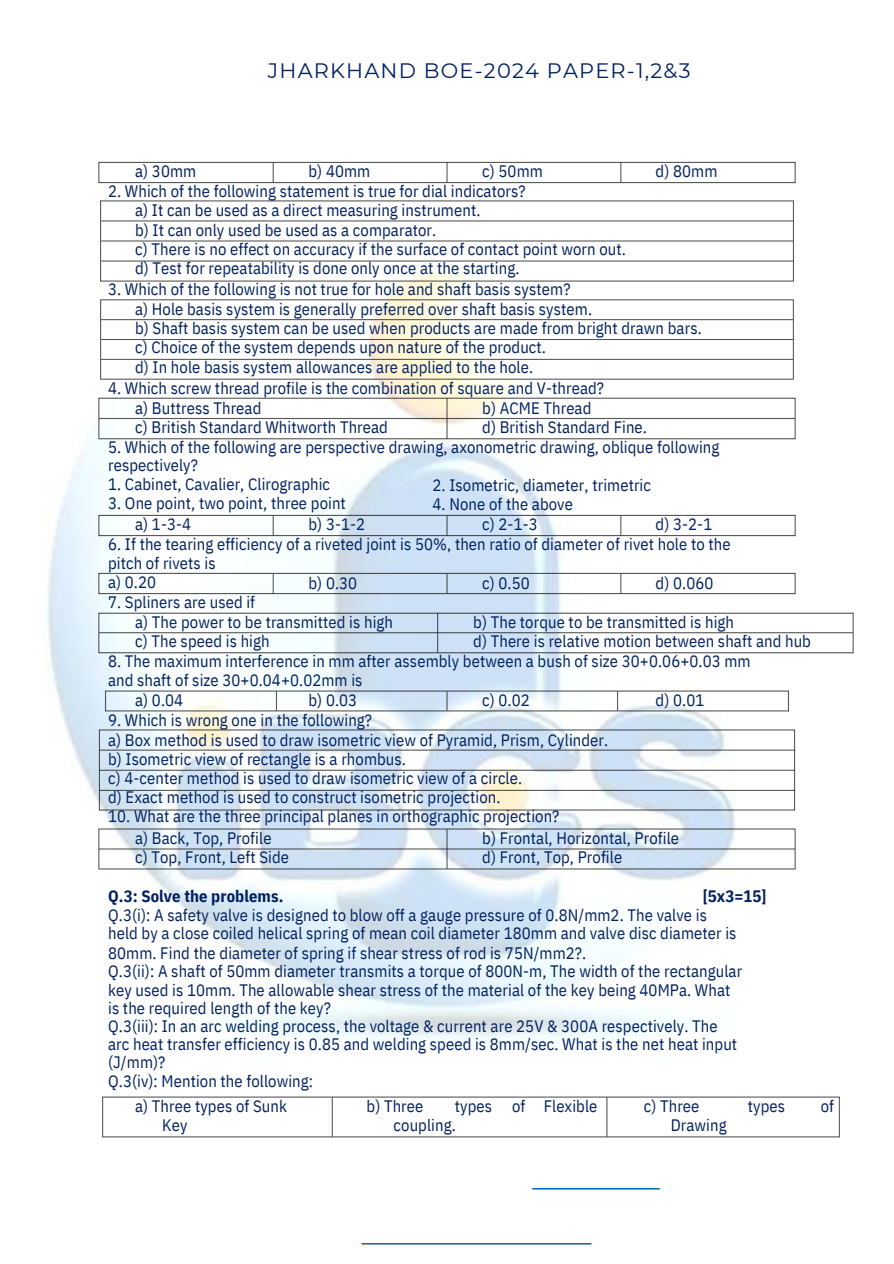
<style>
.page{position:relative;width:894px;height:1264px;background:#fff}
.page>*{position:absolute;margin:0;border:0;box-sizing:border-box;transform-origin:0 0}
.t1{font:20.85px "Montserrat";letter-spacing:.055em;color:#002060}
.t2{font:16.5px/19.2px "IBM Plex Sans Cond";letter-spacing:.005em;color:#002060}
.t3{font:700 16.5px "IBM Plex Sans Cond";letter-spacing:.005em;color:#002060}
</style>
<div class="page">
<img style="left:47px;top:288px;width:688px;height:752px">
<img style="left:361px;top:1243px;width:231px;height:1px">
<img style="left:532px;top:1188px;width:128px;height:1px">
<img style="left:98px;top:161px;width:698px;height:23px">
<img style="left:100px;top:200px;width:694px;height:88px">
<img style="left:92px;top:292px;width:702px;height:95px">
<img style="left:92px;top:391px;width:704px;height:55px">
<img style="left:92px;top:507px;width:704px;height:36px">
<img style="left:92px;top:565px;width:704px;height:36px">
<img style="left:92px;top:683px;width:697px;height:35px">
<img style="left:92px;top:722px;width:704px;height:95px">
<img style="left:92px;top:821px;width:704px;height:55px">
<img style="left:102px;top:1096px;width:738px;height:42px">
<img style="left:92px;top:605px;width:762px;height:55px">
<h1 class="t1" style="left:268px;top:58px;width:424px">JHARKHAND BOE-2024 PAPER-1,2&amp;3</h1>
<p class="t2" style="left:135px;top:161px;width:63px">a) 30mm</p>
<p class="t2" style="left:308px;top:161px;width:63px">b) 40mm</p>
<p class="t2" style="left:482px;top:161px;width:62px">c) 50mm</p>
<p class="t2" style="left:655px;top:161px;width:63px">d) 80mm</p>
<p class="t2" style="left:108px;top:181px;width:419px">2. Which of the following statement is true for dial indicators?</p>
<p class="t2" style="left:135px;top:201px;width:492px">a) It can be used as a direct measuring instrument.<br>b) It can only used be used as a comparator.<br>c) There is no effect on accuracy if the surface of contact point worn out. d) Test for repeatability is done only once at the starting.</p>
<p class="t2" style="left:108px;top:279px;width:463px">3. Which of the following is not true for hole and shaft basis system?</p>
<p class="t2" style="left:135px;top:299px;width:568px">a) Hole basis system is generally preferred over shaft basis system.<br>b) Shaft basis system can be used when products are made from bright drawn bars. c) Choice of the system depends upon nature of the product.<br>d) In hole basis system allowances are applied to the hole.</p>
<p class="t2" style="left:108px;top:378px;width:497px">4. Which screw thread profile is the combination of square and V-thread?</p>
<p class="t2" style="left:135px;top:398px;width:254px">a) Buttress Thread<br>c) British Standard Whitworth Thread</p>
<p class="t2" style="left:482px;top:398px;width:166px">b) ACME Thread<br>d) British Standard Fine.</p>
<p class="t2" style="left:108px;top:437px;width:612px">5. Which of the following are perspective drawing, axonometric drawing, oblique following</p>
<p class="t2" style="left:108px;top:455px;width:91px">respectively?</p>
<p class="t2" style="left:108px;top:473px;width:223px">1. Cabinet, Cavalier, Clirographic</p>
<p class="t2" style="left:108px;top:493px;width:239px">3. One point, two point, three point</p>
<p class="t2" style="left:432px;top:475px;width:220px">2. Isometric, diameter, trimetric</p>
<p class="t2" style="left:432px;top:494px;width:142px">4. None of the above</p>
<p class="t2" style="left:135px;top:514px;width:57px">a) 1-3-4</p>
<p class="t2" style="left:308px;top:514px;width:58px">b) 3-1-2</p>
<p class="t2" style="left:482px;top:514px;width:57px">c) 2-1-3</p>
<p class="t2" style="left:655px;top:514px;width:58px">d) 3-2-1</p>
<p class="t2" style="left:108px;top:534px;width:624px">6. If the tearing efficiency of a riveted joint is 50%, then ratio of diameter of rivet hole to the pitch of rivets is<br>a) 0.20</p>
<p class="t2" style="left:308px;top:573px;width:50px">b) 0.30</p>
<p class="t2" style="left:482px;top:573px;width:49px">c) 0.50</p>
<p class="t2" style="left:655px;top:573px;width:59px">d) 0.060</p>
<p class="t2" style="left:108px;top:592px;width:148px">7. Spliners are used if</p>
<p class="t2" style="left:135px;top:612px;width:259px">a) The power to be transmitted is high c) The speed is high</p>
<p class="t2" style="left:473px;top:612px;width:339px">b) The torque to be transmitted is high<br>d) There is relative motion between shaft and hub</p>
<p class="t2" style="left:108px;top:651px;width:643px">8. The maximum interference in mm after assembly between a bush of size 30+0.06+0.03 mm</p>
<p class="t2" style="left:108px;top:670px;width:256px">and shaft of size 30+0.04+0.02mm is</p>
<p class="t2" style="left:135px;top:690px;width:50px">a) 0.04</p>
<p class="t2" style="left:308px;top:690px;width:50px">b) 0.03</p>
<p class="t2" style="left:482px;top:690px;width:49px">c) 0.02</p>
<p class="t2" style="left:655px;top:690px;width:50px">d) 0.01</p>
<p class="t2" style="left:108px;top:710px;width:265px">9. Which is wrong one in the following?</p>
<p class="t2" style="left:108px;top:729px;width:501px">a) Box method is used to draw isometric view of Pyramid, Prism, Cylinder. b) Isometric view of rectangle is a rhombus.<br>c) 4-center method is used to draw isometric view of a circle.<br>d) Exact method is used to construct isometric projection.</p>
<p class="t2" style="left:108px;top:806px;width:452px">10. What are the three principal planes in orthographic projection?</p>
<p class="t2" style="left:135px;top:828px;width:155px">a) Back, Top, Profile<br>c) Top, Front, Left Side</p>
<p class="t2" style="left:482px;top:828px;width:198px">b) Frontal, Horizontal, Profile d) Front, Top, Profile</p>
<p class="t3" style="left:108px;top:884px;width:177px">Q.3: Solve the problems.</p>
<p class="t3" style="left:702px;top:884px;width:65px">[5x3=15]</p>
<p class="t2" style="left:108px;top:905px;width:600px">Q.3(i): A safety valve is designed to blow off a gauge pressure of 0.8N/mm2. The valve is</p>
<p class="t2" style="left:108px;top:923px;width:629px">held by a close coiled helical spring of mean coil diameter 180mm and valve disc diameter is</p>
<p class="t2" style="left:108px;top:942px;width:479px">80mm. Find the diameter of spring if shear stress of rod is 75N/mm2?.</p>
<p class="t2" style="left:108px;top:960px;width:635px">Q.3(ii): A shaft of 50mm diameter transmits a torque of 800N-m, The width of the rectangular</p>
<p class="t2" style="left:108px;top:979px;width:623px">key used is 10mm. The allowable shear stress of the material of the key being 40MPa. What</p>
<p class="t2" style="left:108px;top:997px;width:224px">is the required length of the key?</p>
<h2 class="t2" style="left:108px;top:1015px;width:611px">Q.3(iii): In an arc welding process, the voltage &amp; current are 25V &amp; 300A respectively. The</h2>
<h2 class="t2" style="left:108px;top:1033px;width:630px">arc heat transfer efficiency is 0.85 and welding speed is 8mm/sec. What is the net heat input</h2>
<p class="t2" style="left:108px;top:1051px;width:59px">(J/mm)?</p>
<p class="t2" style="left:108px;top:1070px;width:206px">Q.3(iv): Mention the following:</p>
<p class="t2" style="left:135px;top:1096px;width:153px">a) Three types of Sunk</p>
<p class="t2" style="left:366px;top:1096px;width:58px">b) Three</p>
<p class="t2" style="left:454px;top:1096px;width:39px">types</p>
<p class="t2" style="left:512px;top:1096px;width:15px">of</p>
<p class="t2" style="left:543px;top:1096px;width:55px">Flexible</p>
<p class="t2" style="left:643px;top:1096px;width:57px">c) Three</p>
<p class="t2" style="left:747px;top:1096px;width:39px">types</p>
<p class="t2" style="left:820px;top:1096px;width:15px">of</p>
<p class="t2" style="left:162px;top:1115px;width:27px">Key</p>
<p class="t2" style="left:393px;top:1115px;width:64px">coupling.</p>
<p class="t2" style="left:670px;top:1115px;width:57px">Drawing</p>
</div>
